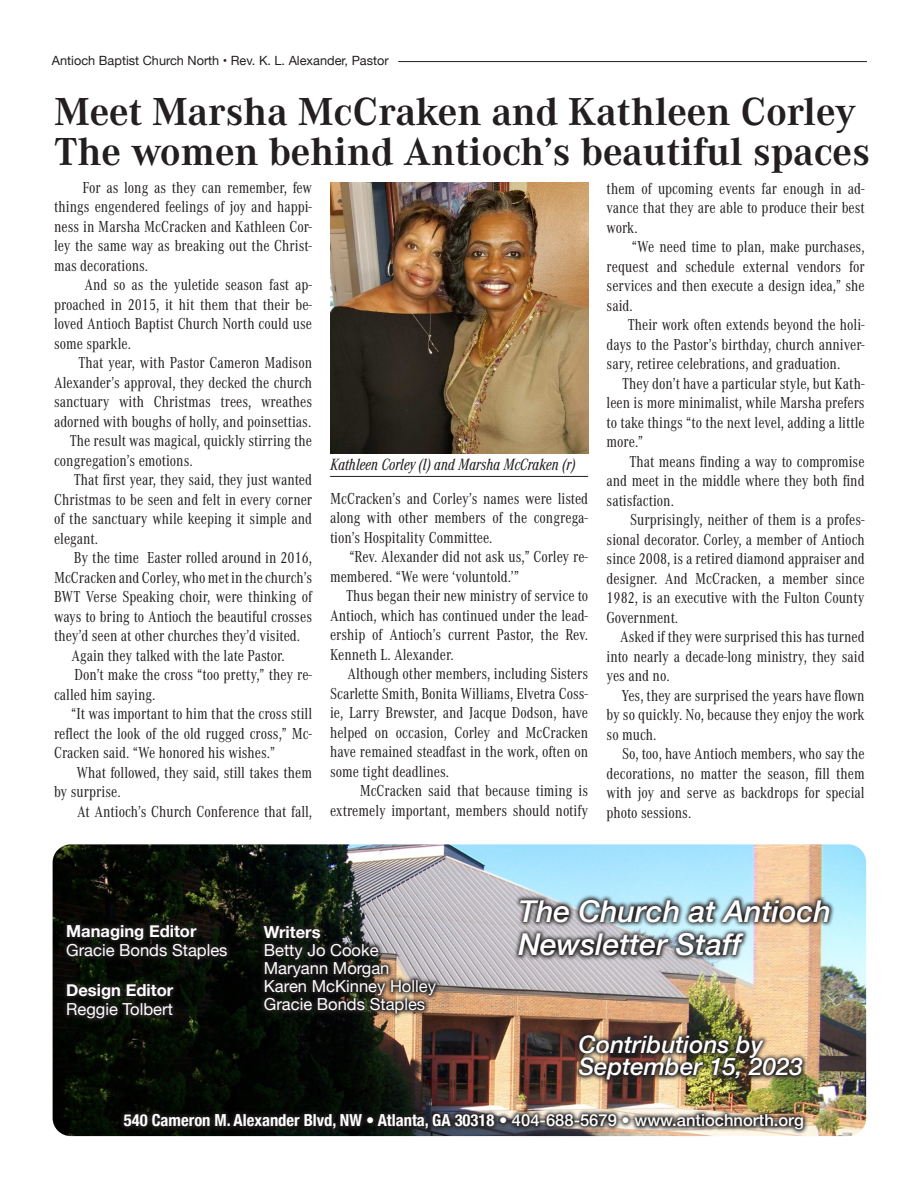
<style>
.page{position:relative;width:918px;height:1188px;background:#fff}
.page>*{position:absolute;margin:0;border:0;box-sizing:border-box;transform-origin:0 0}
.t1{font:700 40.5px/40.5px "Corporate A Pro";color:#231f20}
.t2{font:italic 500 30.15px "Helvetica Neue";color:#fff}
.t3{font:italic 500 24.15px "Helvetica Neue";color:#fff}
.t4{font:italic 16.8px "Corporate A Cond Pro";color:#231f20}
.t5{font:16.5px/19.5px "Corporate A Cond Pro";color:#231f20;text-align:justify}
.t6{font:16.5px "Helvetica Neue";color:#fff}
.t7{font:700 condensed 16.5px "Helvetica Neue";color:#fff}
.t8{font:700 16.5px "Helvetica Neue";color:#fff}
.t9{font:12.75px "Helvetica Neue";color:#231f20}
.s1{font-weight:500;font-stretch:normal}
</style>
<div class="page">
<hr style="left:398px;top:61px;width:468px;height:1px;background:#231f20">
<img style="left:53px;top:844px;width:812px;height:292px">
<svg style="left:61px;top:920px;width:171px;height:104px;background:#0f110d"></svg>
<img style="left:258px;top:921px;width:183px;height:98px">
<img style="left:119px;top:1108px;width:689px;height:27px">
<svg style="left:513px;top:894px;width:321px;height:67px;background:#8a8d8c"></svg>
<img style="left:573px;top:1030px;width:234px;height:56px">
<img style="left:330px;top:182px;width:258px;height:271px">
<hr style="left:330px;top:476px;width:258px;height:1px;background:#231f20">
<p class="t9" style="left:52px;top:51px;width:338px">Antioch Baptist Church North • Rev. K. L. Alexander, Pastor</p>
<p class="t1" style="left:54px;top:89px;width:817px">Meet Marsha McCraken and Kathleen Corley<br>The women behind Antioch’s beautiful spaces</p>
<p class="t5" style="left:54px;top:177px;width:259px;text-indent:28px">For as long as they can remember, few things engendered feelings of joy and happi&shy;ness in Marsha McCracken and Kathleen Cor&shy;ley the same way as breaking out the Christ&shy;mas decorations.</p>
<p class="t5" style="left:54px;top:274px;width:259px;text-indent:30px">And so as the yuletide season fast ap&shy;proached in 2015, it hit them that their be&shy;loved Antioch Baptist Church North could use some sparkle.</p>
<p class="t5" style="left:54px;top:352px;width:259px;text-indent:24px">That year, with Pastor Cameron Madison Alexander’s approval, they decked the church sanctuary with Christmas trees, wreathes adorned with boughs of holly, and poinsettias.</p>
<p class="t5" style="left:54px;top:430px;width:259px;text-indent:16px">The result was magical, quickly stirring the congregation’s emotions.</p>
<p class="t5" style="left:54px;top:469px;width:259px;text-indent:20px">That first year, they said, they just wanted Christmas to be seen and felt in every corner of the sanctuary while keeping it simple and elegant.</p>
<p class="t5" style="left:54px;top:547px;width:259px;text-indent:20px">By the time Easter rolled around in 2016, McCracken and Corley, who met in the church’s BWT Verse Speaking choir, were thinking of ways to bring to Antioch the beautiful crosses they’d seen at other churches they’d visited.</p>
<p class="t5" style="left:71px;top:645px;width:215px">Again they talked with the late Pastor.</p>
<p class="t5" style="left:54px;top:664px;width:259px;text-indent:20px">Don’t make the cross “too pretty,” they re&shy;called him saying.</p>
<p class="t5" style="left:54px;top:703px;width:259px;text-indent:17px">“It was important to him that the cross still reflect the look of the old rugged cross,” Mc-Cracken said. “We honored his wishes.”</p>
<p class="t5" style="left:54px;top:762px;width:259px;text-indent:22px">What followed, they said, still takes them by surprise.</p>
<p class="t5" style="left:77px;top:801px;width:236px">At Antioch’s Church Conference that fall,</p>
<p class="t5" style="left:606px;top:178px;width:259px">them of upcoming events far enough in ad&shy;vance that they are able to produce their best work.</p>
<p class="t5" style="left:606px;top:236px;width:259px;text-indent:25px">“We need time to plan, make purchases, request and schedule external vendors for services and then execute a design idea,” she said.</p>
<p class="t5" style="left:606px;top:314px;width:259px;text-indent:21px">Their work often extends beyond the holi&shy;days to the Pastor’s birthday, church anniver&shy;sary, retiree celebrations, and graduation.</p>
<p class="t5" style="left:606px;top:373px;width:259px;text-indent:15px">They don’t have a particular style, but Kath&shy;leen is more minimalist, while Marsha prefers to take things “to the next level, adding a little more.”</p>
<p class="t5" style="left:606px;top:451px;width:259px;text-indent:23px">That means finding a way to compromise and meet in the middle where they both find satisfaction.</p>
<p class="t5" style="left:606px;top:509px;width:259px;text-indent:24px">Surprisingly, neither of them is a profes&shy;sional decorator. Corley, a member of Antioch since 2008, is a retired diamond appraiser and designer. And McCracken, a member since 1982, is an executive with the Fulton County Government.</p>
<p class="t5" style="left:606px;top:626px;width:259px;text-indent:14px">Asked if they were surprised this has turned into nearly a decade-long ministry, they said yes and no.</p>
<p class="t5" style="left:606px;top:685px;width:259px;text-indent:15px">Yes, they are surprised the years have flown by so quickly. No, because they enjoy the work so much.</p>
<p class="t5" style="left:606px;top:743px;width:259px;text-indent:16px">So, too, have Antioch members, who say the decorations, no matter the season, fill them with joy and serve as backdrops for special photo sessions.</p>
<p class="t4" style="left:330px;top:452px;width:246px">Kathleen Corley (l) and Marsha McCraken (r)</p>
<p class="t5" style="left:330px;top:488px;width:259px">McCracken’s and Corley’s names were listed along with other members of the congrega&shy;tion’s Hospitality Committee.</p>
<p class="t5" style="left:330px;top:547px;width:259px;text-indent:19px">“Rev. Alexander did not ask us,” Corley re&shy;membered. “We were ‘voluntold.’”</p>
<p class="t5" style="left:330px;top:586px;width:259px;text-indent:16px">Thus began their new ministry of service to Antioch, which has continued under the lead&shy;ership of Antioch’s current Pastor, the Rev.<br>Kenneth L. Alexander.</p>
<p class="t5" style="left:330px;top:664px;width:259px;text-indent:17px">Although other members, including Sisters Scarlette Smith, Bonita Williams, Elvetra Coss&shy;ie, Larry Brewster, and Jacque Dodson, have helped on occasion, Corley and McCracken have remained steadfast in the work, often on some tight deadlines.</p>
<p class="t5" style="left:330px;top:781px;width:259px;text-align:right">McCracken said that because timing is extremely important, members should notify</p>
<p class="t8" style="left:66px;top:918px;width:132px">Managing Editor</p>
<p class="t6" style="left:66px;top:939px;width:163px">Gracie Bonds Staples</p>
<p class="t8" style="left:66px;top:977px;width:108px">Design Editor</p>
<p class="t6" style="left:66px;top:997px;width:108px">Reggie Tolbert</p>
<p class="t8" style="left:264px;top:919px;width:58px">Writers</p>
<p class="t6" style="left:264px;top:938px;width:116px">Betty Jo Cooke</p>
<p class="t6" style="left:264px;top:956px;width:127px">Maryann Morgan</p>
<p class="t6" style="left:264px;top:974px;width:174px">Karen McKinney Holley</p>
<p class="t6" style="left:264px;top:992px;width:163px">Gracie Bonds Staples</p>
<p class="t2" style="left:518px;top:885px;width:314px">The Church at Antioch</p>
<p class="t2" style="left:518px;top:918px;width:224px">Newsletter Staff</p>
<p class="t3" style="left:578px;top:1023px;width:186px">Contributions by</p>
<p class="t3" style="left:578px;top:1046px;width:225px">September 15, 2023</p>
<p class="t7" style="left:124px;top:1107px;width:681px">540 Cameron M. Alexander Blvd, NW • Atlanta, GA 30318 <span class="s1">• 404-688-5679 • www.antiochnorth.org</span></p>
</div>
